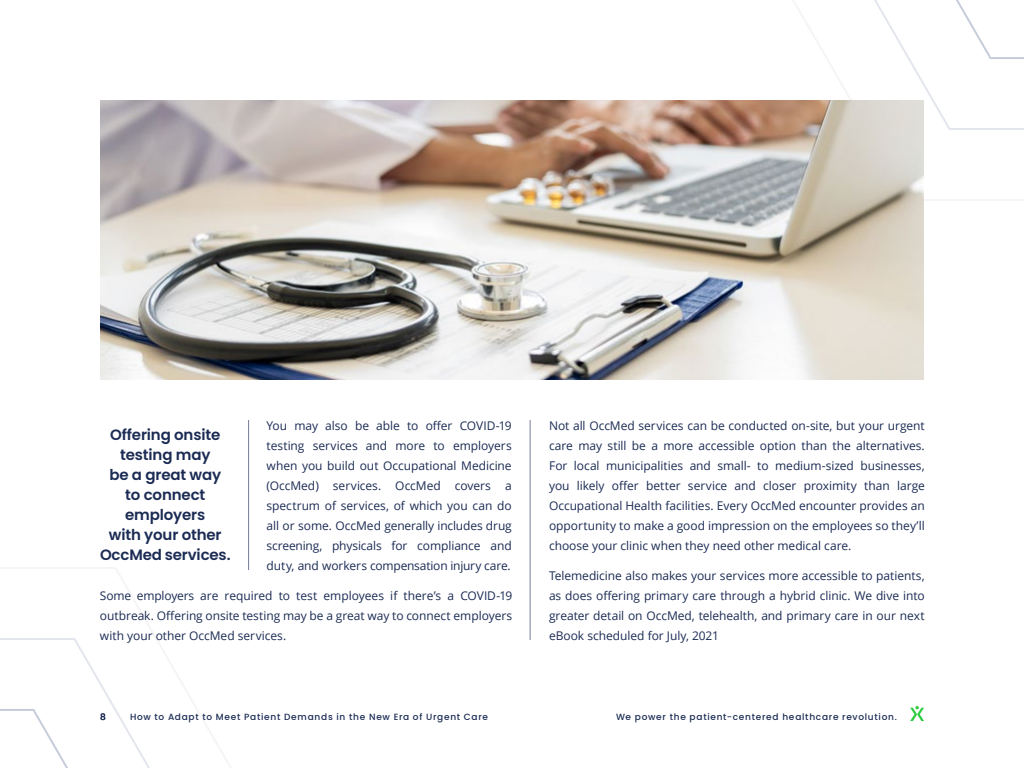
<style>
.page{position:relative;width:1024px;height:768px;background:#fff}
.page>*{position:absolute;margin:0;border:0;box-sizing:border-box;transform-origin:0 0}
.t1{font:600 15px/20px "Poppins";letter-spacing:-.01em;color:#1b2b54;text-align:center}
.t2{font:12px/20px "Open Sans";letter-spacing:-.005em;color:#1b2b54;text-align:justify}
.t3{font:500 9px "Poppins";letter-spacing:.08em;color:#1b2b54}
</style>
<div class="page">
<svg style="left:0;top:638px;width:150px;height:130px"></svg>
<svg style="left:874px;top:0;width:150px;height:130px"></svg>
<img style="left:100px;top:100px;width:824px;height:280px">
<hr style="left:530px;top:420px;width:1px;height:220px;background:#767f98">
<hr style="left:248px;top:420px;width:1px;height:150px;background:#767f98">
<svg style="left:910px;top:706px;width:14px;height:15px"></svg>
<p class="t2" style="left:267px;top:415px;width:247px">You may also be able to offer COVID-19 testing services and more to employers when you build out Occupational Medicine (OccMed) services. OccMed covers a spectrum of services, of which you can do all or some. OccMed generally includes drug screening, physicals for compliance and duty, and workers compensation injury care.</p>
<p class="t1" style="left:100px;top:425px;width:132px">Offering onsite testing may<br>be a great way to connect employers<br>with your other<br>OccMed services.</p>
<p class="t2" style="left:549px;top:415px;width:377px">Not all OccMed services can be conducted on-site, but your urgent care may still be a more accessible option than the alternatives.<br>For local municipalities and small- to medium-sized businesses, you likely offer better service and closer proximity than large Occupational Health facilities. Every OccMed encounter provides an opportunity to make a good impression on the employees so they’ll choose your clinic when they need other medical care.</p>
<p class="t2" style="left:549px;top:565px;width:377px">Telemedicine also makes your services more accessible to patients, as does offering primary care through a hybrid clinic. We dive into greater detail on OccMed, telehealth, and primary care in our next eBook scheduled for July, 2021</p>
<p class="t2" style="left:100px;top:585px;width:414px">Some employers are required to test employees if there’s a COVID-19 outbreak. Offering onsite testing may be a great way to connect employers with your other OccMed services.</p>
<p class="t3" style="left:100px;top:712px;width:7px">8</p>
<p class="t3" style="left:130px;top:712px;width:360px">How to Adapt to Meet Patient Demands in the New Era of Urgent Care</p>
<p class="t3" style="left:616px;top:712px;width:282px">We power the patient-centered healthcare revolution.</p>
</div>
